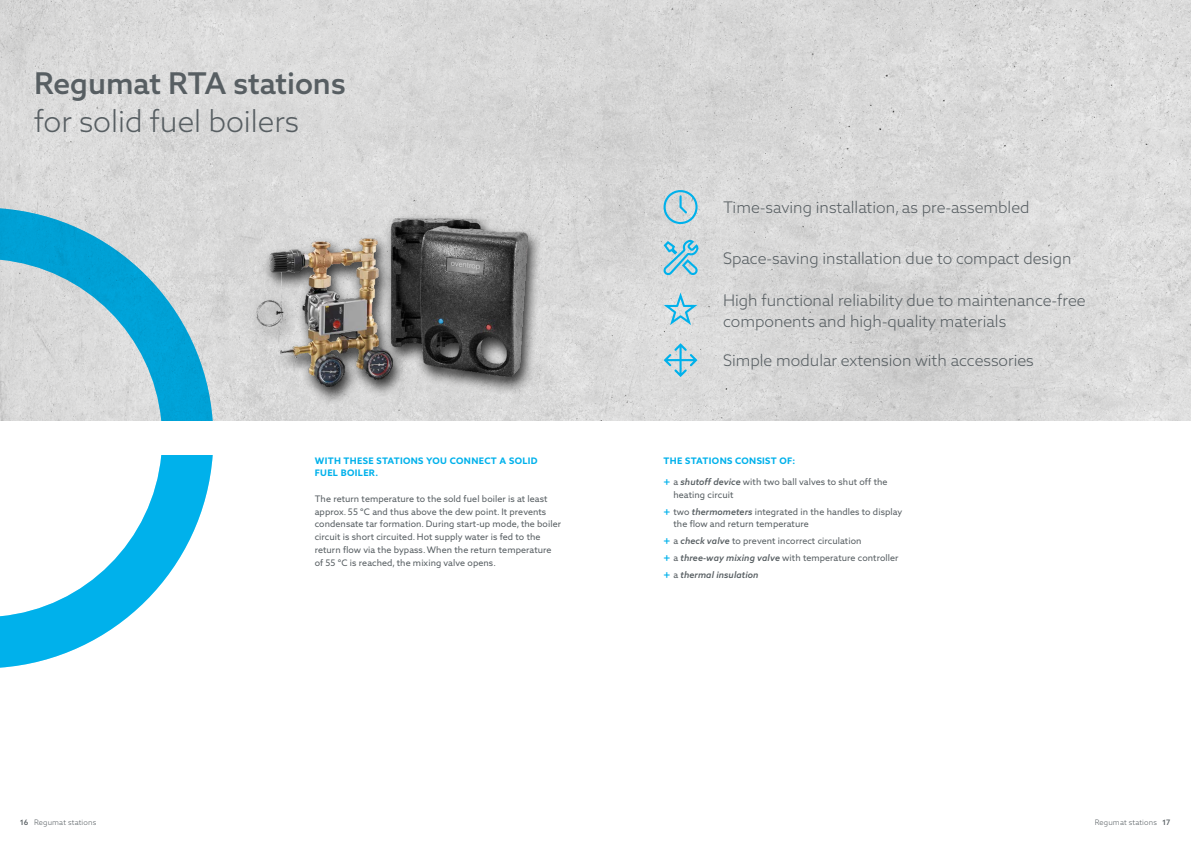
<style>
.page{position:relative;width:1191px;height:842px;background:#fff}
.page>*{position:absolute;margin:0;border:0;box-sizing:border-box;transform-origin:0 0}
.t1{font:300 30px "Azo Sans 2";color:#575e62}
.t2{font:500 30px "Azo Sans 2";color:#575e62}
.t3{font:300 16px/21.3px "Azo Sans 2";color:#575e62}
.t4{font:9px/12.8px "Azo Sans 2";letter-spacing:.01em;color:#575e62}
.t5{font:700 9px/12.8px "Azo Sans 2";letter-spacing:.035em;color:#00b1eb}
.t6{font:300 7.5px "Azo Sans 2";letter-spacing:.02em;color:#575e62}
.s1{font-weight:500;font-size:11.5px;color:#00b1eb}
.s2{font-weight:500;font-style:italic}
.s3{font-weight:500}
</style>
<div class="page">
<img style="left:0;top:0;width:1191px;height:421px">
<svg style="left:0;top:208px;width:213px;height:460px"></svg>
<div style="left:629px;top:34px;width:34px;height:34px;background:#d5d5d5"></div>
<div style="left:249px;top:213px;width:293px;height:192px;background:#000;opacity:.8"></div>
<img style="left:257px;top:218px;width:270px;height:169px">
<svg style="left:663px;top:189px;width:34px;height:35px"></svg>
<svg style="left:663px;top:239px;width:36px;height:36px"></svg>
<svg style="left:663px;top:292px;width:34px;height:33px"></svg>
<svg style="left:663px;top:343px;width:34px;height:34px"></svg>
<h1 class="t2" style="left:34px;top:65px;width:313px">Regumat RTA stations</h1>
<h1 class="t1" style="left:34px;top:103px;width:266px">for solid fuel boilers</h1>
<p class="t5" style="left:315px;top:454px;width:224px">WITH THESE STATIONS YOU CONNECT A SOLID<br>FUEL BOILER.</p>
<p class="t4" style="left:315px;top:492px;width:248px">The return temperature to the sold fuel boiler is at least approx. 55 °C and thus above the dew point. It prevents condensate tar formation. During start-up mode, the boiler circuit is short circuited. Hot supply water is fed to the return flow via the bypass. When the return temperature of 55 °C is reached, the mixing valve opens.</p>
<h2 class="t3" style="left:723px;top:196px;width:308px">Time-saving installation, as pre-assembled</h2>
<h2 class="t3" style="left:723px;top:247px;width:350px">Space-saving installation due to compact design</h2>
<h2 class="t3" style="left:723px;top:290px;width:364px">High functional reliability due to maintenance-free components and high-quality materials</h2>
<h2 class="t3" style="left:723px;top:349px;width:312px">Simple modular extension with accessories</h2>
<p class="t5" style="left:663px;top:454px;width:133px">THE STATIONS CONSIST OF:</p>
<p class="t4" style="left:673px;top:475px;width:215px;text-indent:-10px"><span class="s1">+</span> a <span class="s2">shutoff device</span> with two ball valves to shut off the heating circuit</p>
<p class="t4" style="left:673px;top:505px;width:230px;text-indent:-10px"><span class="s1">+</span> two <span class="s2">thermometers</span> integrated in the handles to display the flow and return temperature</p>
<p class="t4" style="left:663px;top:533px;width:236px;line-height:17px"><span class="s1">+</span> a <span class="s2">check valve</span> to prevent incorrect circulation<br><span class="s1">+</span> a <span class="s2">three-way mixing valve</span> with temperature controller <span class="s1">+</span> a <span class="s2">thermal insulation</span></p>
<p class="t6" style="left:20px;top:818px;width:78px"><span class="s3">16</span> Regumat stations</p>
<p class="t6" style="left:1094px;top:818px;width:77px">Regumat stations <span class="s3">17</span></p>
</div>
